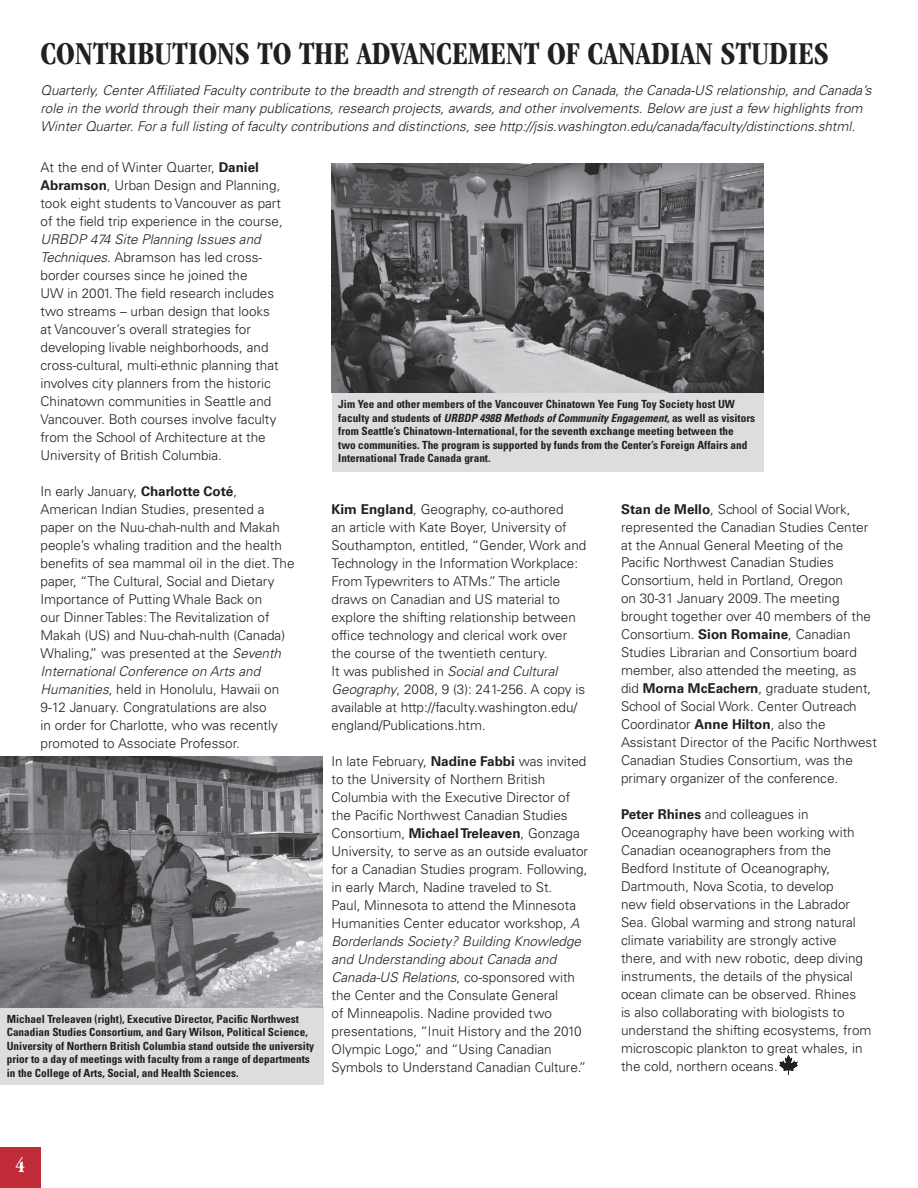
<style>
.page{position:relative;width:918px;height:1188px;background:#fff}
.page>*{position:absolute;margin:0;border:0;box-sizing:border-box;transform-origin:0 0}
.t1{font:700 condensed 33px "ITC Garamond Std";color:#231f20}
.t2{font:700 condensed 21px "ITC Garamond Std";color:#fff}
.t3{font:300 13.5px/18px "Univers LT Std";color:#231f20}
.t4{font:italic 300 13.5px/18px "Univers LT Std";color:#231f20}
.t5{font:700 condensed 11.25px/13.5px "Univers LT Std";color:#231f20}
.s1{font-weight:700}
.s2{font-style:italic}
</style>
<div class="page">
<div style="left:0;top:1148px;width:40px;height:40px;background:#bf2b37"></div>
<div style="left:332px;top:391px;width:432px;height:81px;background:#dcdddf"></div>
<img style="left:332px;top:164px;width:432px;height:228px">
<div style="left:0;top:1006px;width:324px;height:79px;background:#dcdddf"></div>
<img style="left:0;top:756px;width:322px;height:251px">
<img style="left:779px;top:1055px;width:18px;height:20px">
<h1 class="t1" style="left:40px;top:35px;width:612px">CONTRIBUTIONS TO THE ADVANCEMENT OF CANADIA</h1>
<h1 class="t1" style="left:695px;top:35px;width:132px">N STUDIES</h1>
<p class="t4" style="left:40px;top:82px;width:833px">Quarterly, Center Affiliated Faculty contribute to the breadth and strength of research on Canada, the Canada-US relationship, and Canada’s role in the world through their many publications, research projects, awards, and other involvements. Below are just a few highlights from<br>Winter Quarter. For a full listing of faculty contributions and distinctions, see http://jsis.washington.edu/canada/faculty/distinctions.shtml.</p>
<p class="t3" style="left:40px;top:158px;width:244px">At the end of Winter Quarter, <span class="s1">Daniel Abramson</span>, Urban Design and Planning, took eight students to Vancouver as part of the field trip experience in the course,</p>
<p class="t3" style="left:40px;top:230px;width:240px"><span class="s2">URBDP 474 Site Planning Issues and Techniques</span>. Abramson has led cross&shy;border courses since he joined the<br>UW in 2001. The field research includes two streams – urban design that looks at Vancouver’s overall strategies for developing livable neighborhoods, and cross-cultural, multi-ethnic planning that involves city planners from the historic Chinatown communities in Seattle and Vancouver. Both courses involve faculty from the School of Architecture at the University of British Columbia.</p>
<p class="t3" style="left:40px;top:482px;width:256px">In early January, <span class="s1">Charlotte Coté</span>, American Indian Studies, presented a paper on the Nuu-chah-nulth and Makah people’s whaling tradition and the health benefits of sea mammal oil in the diet. The paper, “The Cultural, Social and Dietary Importance of Putting Whale Back on<br>our Dinner Tables: The Revitalization of Makah (US) and Nuu-chah-nulth (Canada)<br>Whaling,” was presented at the <span class="s2">Seventh International Conference on Arts and Humanities</span>, held in Honolulu, Hawaii on 9-12 January. Congratulations are also<br>in order for Charlotte, who was recently promoted to Associate Professor.</p>
<p class="t5" style="left:338px;top:397px;width:418px">Jim Yee and other members of the Vancouver Chinatown Yee Fung Toy Society host UW faculty and students of <span class="s2">URBDP 498</span><span class="s2">B</span> <span class="s2">Methods of Community Engagement</span>, as well as visitors from Seattle’s Chinatown-International, for the seventh exchange meeting between the<br>two communities. The program is supported by funds from the Center’s Foreign Affairs and International Trade Canada grant.</p>
<p class="t3" style="left:621px;top:500px;width:257px"><span class="s1">Stan de Mello</span>, School of Social Work, represented the Canadian Studies Center at the Annual General Meeting of the Pacific Northwest Canadian Studies Consortium, held in Portland, Oregon<br>on 30-31 January 2009. The meeting brought together over 40 members of the Consortium. <span class="s1">Sion Romaine</span>, Canadian Studies Librarian and Consortium board member, also attended the meeting, as did <span class="s1">Morna McEachern</span>, graduate student, School of Social Work. Center Outreach Coordinator <span class="s1">Anne Hilton</span>, also the Assistant Director of the Pacific Northwest Canadian Studies Consortium, was the primary organizer of the conference.</p>
<p class="t3" style="left:621px;top:806px;width:252px"><span class="s1">Peter Rhines</span> and colleagues in Oceanography have been working with Canadian oceanographers from the Bedford Institute of Oceanography, Dartmouth, Nova Scotia, to develop<br>new field observations in the Labrador Sea. Global warming and strong natural climate variability are strongly active there, and with new robotic, deep diving instruments, the details of the physical ocean climate can be observed. Rhines<br>is also collaborating with biologists to understand the shifting ecosystems, from microscopic plankton to great whales, in the cold, northern oceans.</p>
<p class="t3" style="left:332px;top:500px;width:256px"><span class="s1">Kim England</span>, Geography, co-authored<br>an article with Kate Boyer, University of Southampton, entitled, “Gender, Work and Technology in the Information Workplace:<br>From Typewriters to ATMs.” The article draws on Canadian and US material to explore the shifting relationship between office technology and clerical work over the course of the twentieth century.<br>It was published in <span class="s2">Social and Cultural Geography</span>, 2008, 9 (3): 241-256. A copy is available at http://faculty.washington.edu/ england/Publications.htm.</p>
<p class="t3" style="left:332px;top:752px;width:258px">In late February, <span class="s1">Nadine Fabbi</span> was invited to the University of Northern British Columbia with the Executive Director of the Pacific Northwest Canadian Studies Consortium, <span class="s1">Michael Treleaven</span>, Gonzaga University, to serve as an outside evaluator for a Canadian Studies program. Following, in early March, Nadine traveled to St.<br>Paul, Minnesota to attend the Minnesota Humanities Center educator workshop, <span class="s2">A Borderlands Society? Building Knowledge and Understanding about Canada and Canada-US Relations</span>, co-sponsored with the Center and the Consulate General<br>of Minneapolis. Nadine provided two presentations, “Inuit History and the 2010<br>Olympic Logo,” and “Using Canadian Symbols to Understand Canadian Culture.”</p>
<p class="t5" style="left:7px;top:1012px;width:309px">Michael Treleaven (right), Executive Director, Pacific Northwest Canadian Studies Consortium, and Gary Wilson, Political Science, University of Northern British Columbia stand outside the university prior to a day of meetings with faculty from a range of departments in the College of Arts, Social, and Health Sciences.</p>
<h2 class="t2" style="left:15px;top:1154px;width:11px">4</h2>
</div>
